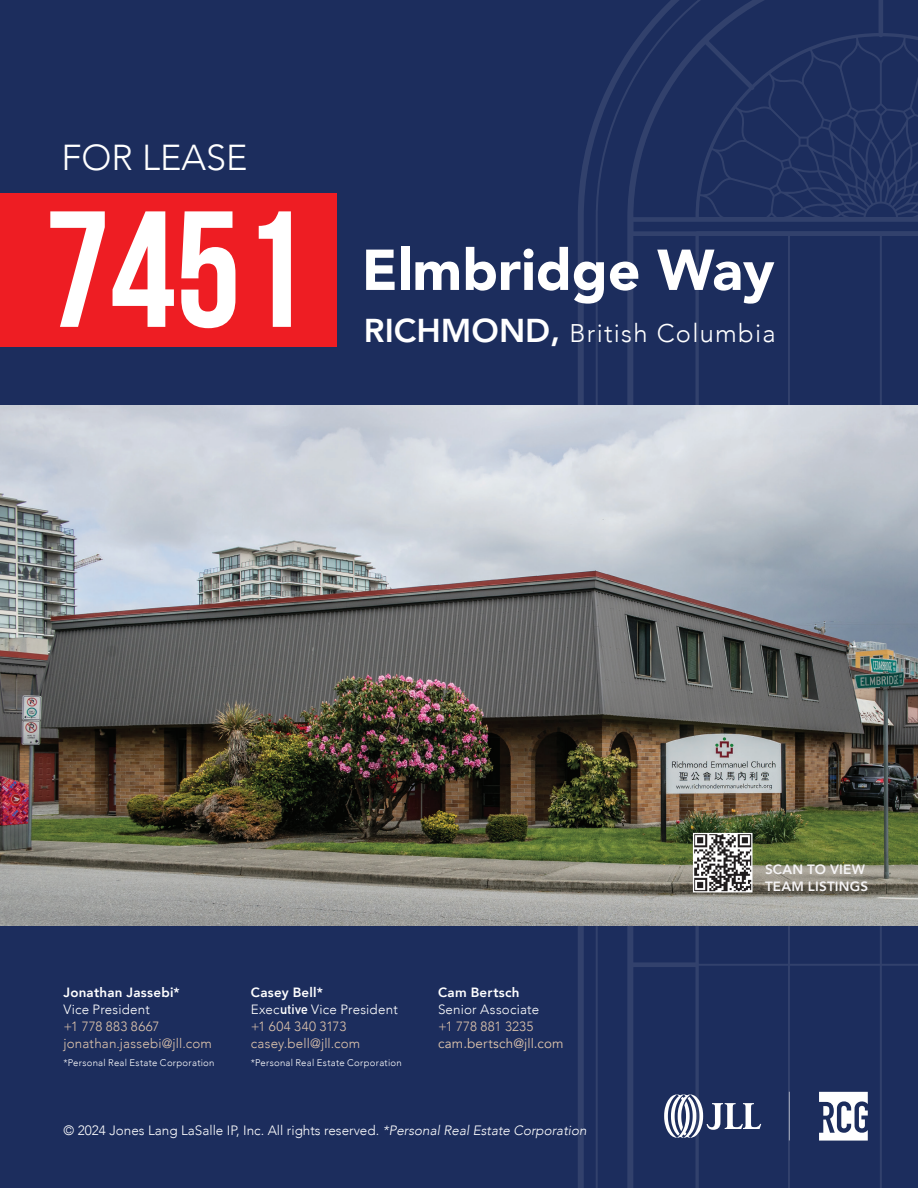
<style>
.page{position:relative;width:918px;height:1188px;background:#fff}
.page>*{position:absolute;margin:0;border:0;box-sizing:border-box;transform-origin:0 0}
.t1{font:700 165px "Bebas Neue";color:#fff}
.t2{font:900 57px "Avenir";color:#fff}
.t3{font:300 36px "Avenir";color:#fff}
.t4{font:300 25.5px "Avenir";letter-spacing:.05em;color:#fff}
.t5{font:300 13.5px "Avenir";color:#fff}
.t6{font:800 13.5px/16.2px "Avenir";letter-spacing:.015em;color:#f5f4f5}
.t7{font:300 13.35px/17px "Avenir";letter-spacing:.015em;color:#dfc5ad}
.t8{font:300 13.35px "Avenir";letter-spacing:.015em;color:#fff}
.t9{font:800 13.35px "Avenir";letter-spacing:.02em;color:#fff}
.t10{font:13.35px "Avenir";letter-spacing:.015em;color:#dfc5ad}
.t11{font:300 9.6px "Avenir";letter-spacing:.025em;color:#fff}
.s1{font-weight:800;font-size:33px}
.s2{font-weight:800;color:#fff}
.s3{color:#fff}
.s4{font-family:"DIN Alternate";font-weight:700;color:#fff}
.s5{font-style:italic}
</style>
<div class="page">
<div style="left:0;top:1069px;width:918px;height:119px;background:#1c2d5d"></div>
<div style="left:0;top:925px;width:918px;height:144px;background:#1c2d5d"></div>
<div style="left:0;top:0;width:918px;height:433px;background:#1c2d5d"></div>
<svg style="left:578px;top:116px;width:18px;height:1072px"></svg>
<svg style="left:596px;top:51px;width:33px;height:1137px"></svg>
<div style="left:0;top:193px;width:336px;height:153px;background:#ee1d23"></div>
<svg style="left:629px;top:0;width:289px;height:1188px"></svg>
<hr style="left:789px;top:1092px;width:1px;height:48px;background:#fff">
<img style="left:0;top:405px;width:918px;height:520px">
<img style="left:695px;top:835px;width:56px;height:55px">
<div style="left:693px;top:833px;width:60px;height:59px;border:1px solid #fff"></div>
<h3 class="t3" style="left:61px;top:136px;width:188px">FOR LEASE</h3>
<h1 class="t1" style="left:45px;top:179px;width:263px">7451</h1>
<h2 class="t2" style="left:362px;top:221px;width:414px">Elmbridge Way</h2>
<h3 class="t4" style="left:364px;top:318px;width:413px"><span class="s1">RICHMOND,</span> British Columbia</h3>
<p class="t6" style="left:765px;top:862px;width:105px">SCAN TO VIEW<br>TEAM LISTINGS</p>
<p class="t9" style="left:63px;top:982px;width:118px">Jonathan Jassebi*</p>
<p class="t8" style="left:63px;top:1001px;width:88px">Vice President</p>
<p class="t7" style="left:63px;top:1018px;width:150px">+1 778 883 8667 jonathan.jassebi@jll.com</p>
<p class="t11" style="left:63px;top:1057px;width:153px">*Personal Real Estate Corporation</p>
<p class="t7" style="left:251px;top:984px;width:149px"><span class="s2">Casey Bell*<br></span><span class="s3">Exec</span><span class="s4">utive</span> <span class="s3">Vice President </span>+1 604 340 3173 casey.bell@jll.com</p>
<p class="t11" style="left:251px;top:1057px;width:153px">*Personal Real Estate Corporation</p>
<p class="t9" style="left:438px;top:982px;width:83px">Cam Bertsch</p>
<p class="t8" style="left:438px;top:1001px;width:103px">Senior Associate</p>
<p class="t7" style="left:438px;top:1018px;width:97px">+1 778 881 3235</p>
<p class="t10" style="left:438px;top:1035px;width:127px">cam.bertsch@jll.com</p>
<p class="t5" style="left:63px;top:1123px;width:525px">© 2024 Jones Lang LaSalle IP, Inc. All rights reserved. <span class="s5">*Personal Real Estate Corporation</span></p>
</div>
